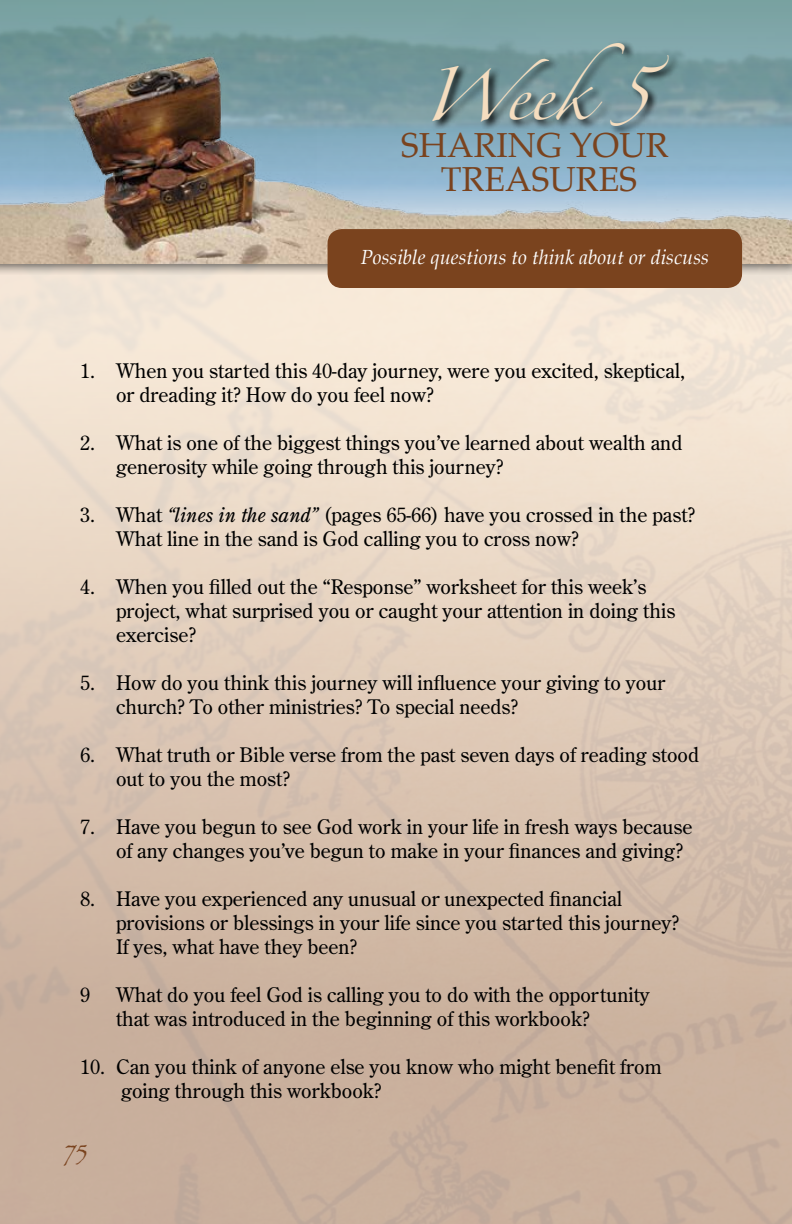
<style>
.page{position:relative;width:792px;height:1224px;background:#fff}
.page>*{position:absolute;margin:0;border:0;box-sizing:border-box;transform-origin:0 0}
.t1{font:48px "Zapfino";color:#f5ddbf}
.t2{font:34px/34px "Palatino";color:#7a431e;text-align:center}
.t3{font:24px "Papyrus";color:#7a431e}
.t4{font:20px/24px "Century Old Style Std";color:#000}
.t5{font:italic 20px "Palatino";color:#fff}
.s1{font-style:italic}
</style>
<div class="page">
<img style="left:0;top:276px;width:792px;height:948px">
<div style="left:0;top:0;width:792px;height:276px;background:#000;opacity:.62"></div>
<img style="left:0;top:171px;width:792px;height:92px">
<img style="left:44px;top:171px;width:272px;height:90px">
<img style="left:0;top:0;width:792px;height:171px">
<div style="left:431px;top:40px;width:249px;height:97px;background:#000;opacity:.89"></div>
<div style="left:328px;top:229px;width:414px;height:59px;background:#7a431e;border-radius:14px"></div>
<h1 class="t1" style="left:421px;top:74px;width:230px">Week5</h1>
<h2 class="t2" style="left:401px;top:129px;width:269px">SHARING YOUR<br>TREASURES</h2>
<p class="t5" style="left:361px;top:242px;width:350px">Possible questions to think about or discuss</p>
<p class="t4" style="left:116px;top:359px;width:571px;text-indent:-36px">1. When you started this 40-day journey, were you excited, skeptical, or dreading it? How do you feel now?</p>
<p class="t4" style="left:116px;top:431px;width:568px;text-indent:-36px">2. What is one of the biggest things you’ve learned about wealth and generosity while going through this journey?</p>
<p class="t4" style="left:116px;top:503px;width:581px;text-indent:-36px">3. What <span class="s1">“lines in the sand”</span> (pages 65-66) have you crossed in the past?<br>What line in the sand is God calling you to cross now?</p>
<p class="t4" style="left:116px;top:575px;width:561px;text-indent:-36px">4. When you filled out the “Response” worksheet for this week’s project, what surprised you or caught your attention in doing this exercise?</p>
<p class="t4" style="left:116px;top:671px;width:551px;text-indent:-36px">5. How do you think this journey will influence your giving to your church? To other ministries? To special needs?</p>
<p class="t4" style="left:116px;top:743px;width:585px;text-indent:-36px">6. What truth or Bible verse from the past seven days of reading stood out to you the most?</p>
<p class="t4" style="left:116px;top:815px;width:578px;text-indent:-36px">7. Have you begun to see God work in your life in fresh ways because of any changes you’ve begun to make in your finances and giving?</p>
<p class="t4" style="left:116px;top:887px;width:565px;text-indent:-36px">8. Have you experienced any unusual or unexpected financial provisions or blessings in your life since you started this journey?<br>If yes, what have they been?</p>
<p class="t4" style="left:80px;top:983px;width:11px">9</p>
<p class="t4" style="left:116px;top:983px;width:535px">What do you feel God is calling you to do with the opportunity that was introduced in the beginning of this workbook?</p>
<p class="t4" style="left:121px;top:1055px;width:542px;text-indent:-41px">10. Can you think of anyone else you know who might benefit from going through this workbook?</p>
<p class="t3" style="left:65px;top:1139px;width:24px">75</p>
</div>
